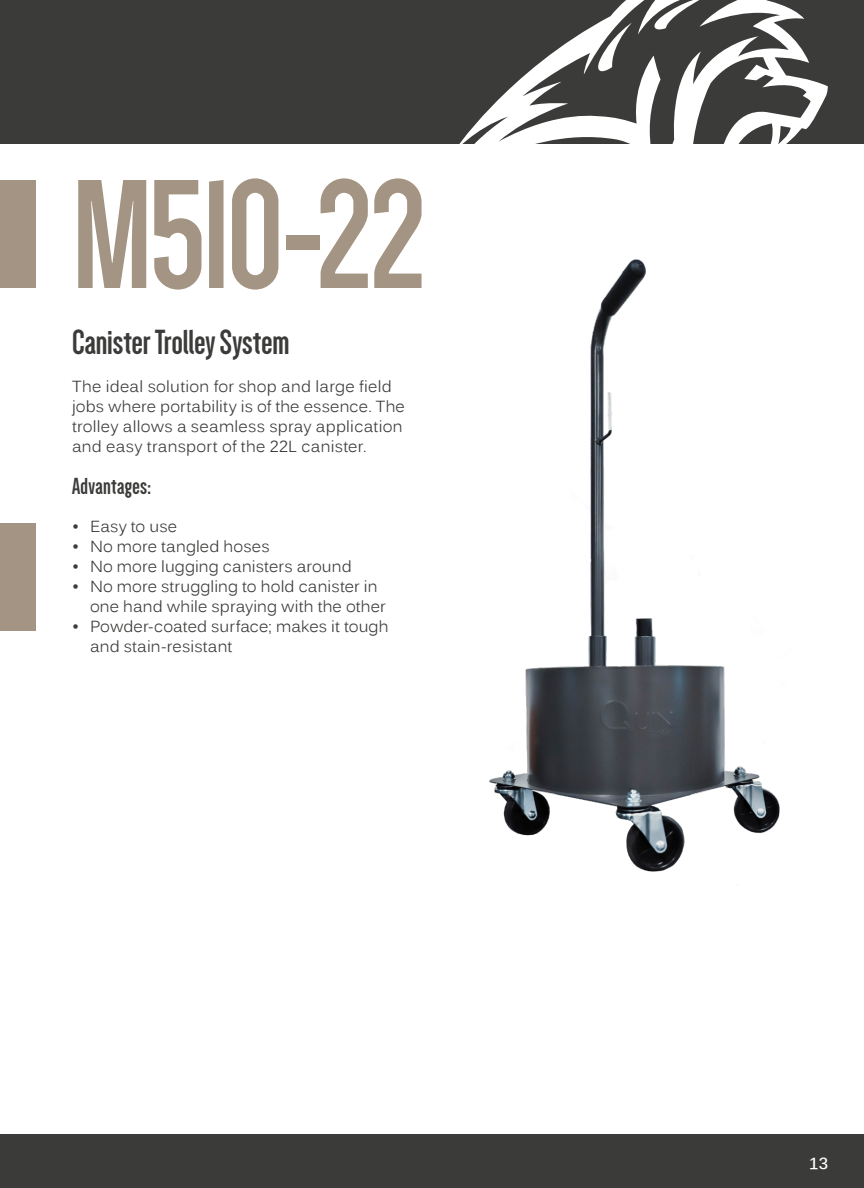
<style>
.page{position:relative;width:864px;height:1188px;background:#fff}
.page>*{position:absolute;margin:0;border:0;box-sizing:border-box;transform-origin:0 0}
.t1{font:700 160px "Dense";letter-spacing:-.015em;color:#a49483}
.t2{font:700 36px "Dense";color:#3b3b3a}
.t3{font:700 24px "Dense";letter-spacing:.015em;color:#3b3b3a}
.t4{font:16px/20px "Kalinga";letter-spacing:.01em;color:#3b3b3a}
.t5{font:700 16px "Kalinga";color:#fff}
</style>
<div class="page">
<div style="left:0;top:0;width:864px;height:144px;background:#3b3b3a"></div>
<div style="left:0;top:1134px;width:864px;height:54px;background:#3b3b3a"></div>
<svg style="left:459px;top:0;width:369px;height:144px"></svg>
<svg style="left:594px;top:23px;width:38px;height:52px"></svg>
<svg style="left:649px;top:0;width:57px;height:32px"></svg>
<div style="left:0;top:523px;width:36px;height:108px;background:#a49483"></div>
<img style="left:489px;top:259px;width:291px;height:613px">
<div style="left:0;top:180px;width:36px;height:108px;background:#a49483"></div>
<p class="t1" style="left:72px;top:157px;width:355px">M510-22</p>
<p class="t2" style="left:72px;top:324px;width:219px">Canister Trolley System</p>
<p class="t4" style="left:72px;top:378px;width:335px">The ideal solution for shop and large field jobs where portability is of the essence. The trolley allows a seamless spray application and easy transport of the 22L canister.</p>
<p class="t3" style="left:72px;top:474px;width:80px">Advantages:</p>
<p class="t4" style="left:72px;top:518px;width:107px">• Easy to use</p>
<p class="t4" style="left:72px;top:538px;width:199px">• No more tangled hoses</p>
<p class="t4" style="left:72px;top:558px;width:281px">• No more lugging canisters around</p>
<p class="t4" style="left:90px;top:578px;width:297px;text-indent:-18px">• No more struggling to hold canister in one hand while spraying with the other</p>
<p class="t4" style="left:90px;top:618px;width:300px;text-indent:-18px">• Powder-coated surface; makes it tough and stain-resistant</p>
<p class="t5" style="left:809px;top:1153px;width:20px">13</p>
</div>
